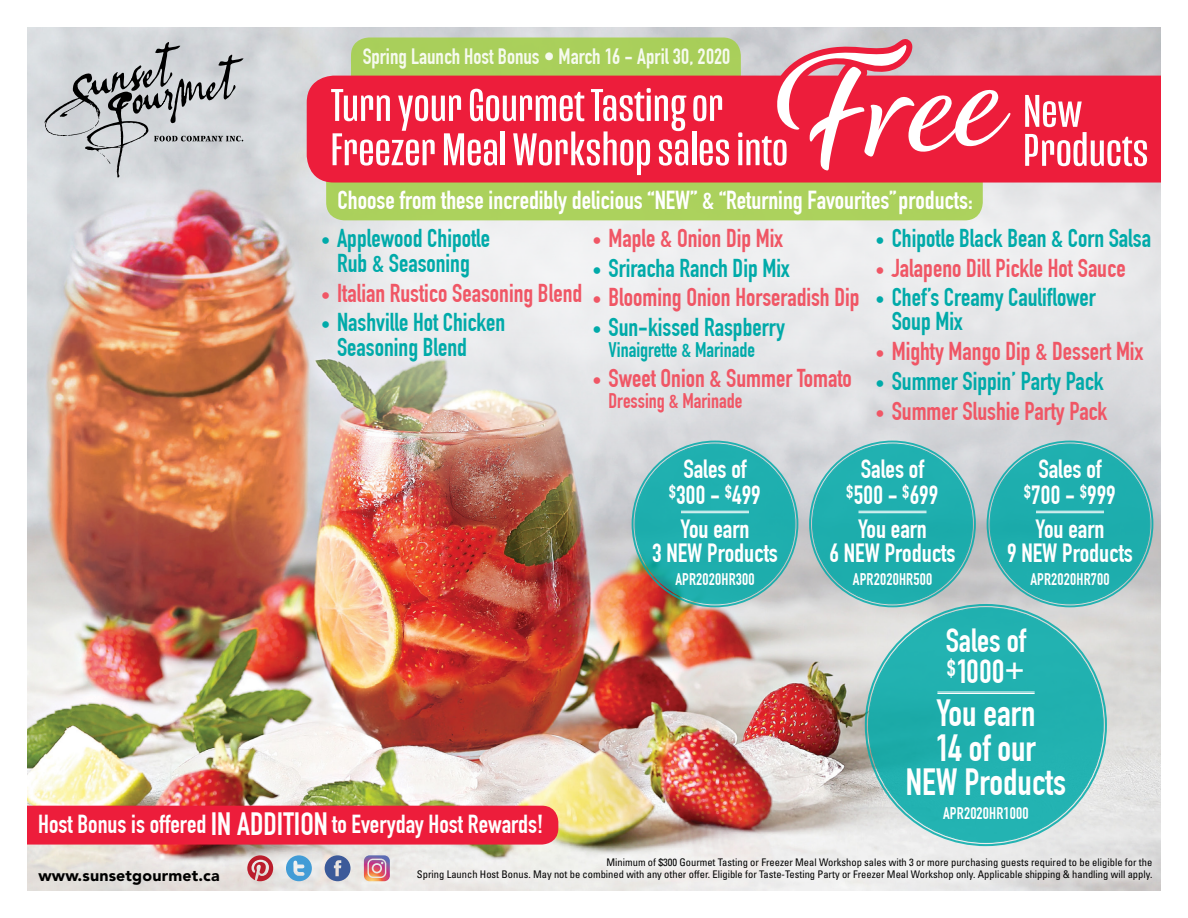
<style>
.page{position:relative;width:1188px;height:918px;background:#fff}
.page>*{position:absolute;margin:0;border:0;box-sizing:border-box;transform-origin:0 0}
.product_name{font:160.2px "Alisha";color:#fff}
.product_name-2{font:46.95px/44.2px "Mongoose";letter-spacing:.01em;color:#fff;scale:1.1 1}
.t1{font:700 37.05px "DIN Condensed";color:#fff}
.t2{font:700 32.85px "DIN Condensed";color:#fff}
.t3{font:700 25.8px "DIN Condensed";color:#fff}
.t4{font:700 25.5px "DIN Condensed";color:#fff}
.t5{font:700 25.35px "DIN Condensed";color:#00aaa9}
.t6{font:700 25.35px "DIN Condensed";color:#f05665}
.t7{font:700 21.75px "DIN Condensed";color:#fff}
.t8{font:700 20.7px "DIN Condensed";color:#00aaa9}
.t9{font:700 20.7px "DIN Condensed";color:#f05665}
.t10{font:700 16.5px "DIN Condensed";letter-spacing:.01em;color:#fff}
.body_-_NO_PRODUCT{font:900 15.9px "Avenir LT Std";letter-spacing:.01em;color:#000}
.t11{font:condensed 10.5px "Univers LT Std";color:#000}
.s1{font-size:18.45px}
.s2{font-size:31.65px}
</style>
<div class="page">
<img style="left:27px;top:135px;width:1134px;height:756px">
<img style="left:286px;top:137px;width:875px;height:406px">
<div style="left:635px;top:444px;width:160px;height:160px;background:#1fafaf;border-radius:50%"></div>
<div style="left:813px;top:444px;width:159px;height:160px;background:#1eaead;border-radius:50%"></div>
<div style="left:990px;top:444px;width:160px;height:160px;background:#1eaead;border-radius:50%"></div>
<div style="left:869px;top:608px;width:234px;height:234px;background:#21b1b0;border-radius:50%"></div>
<div style="left:408px;top:849px;width:753px;height:40px;background:#fff;opacity:.75"></div>
<svg style="left:44px;top:41px;width:200px;height:138px;background:#bbbec1"></svg>
<div style="left:27px;top:806px;width:531px;height:39px;background:#ed1d3b"></div>
<svg style="left:286px;top:855px;width:26px;height:26px"></svg>
<svg style="left:325px;top:855px;width:26px;height:26px"></svg>
<svg style="left:247px;top:855px;width:26px;height:26px"></svg>
<svg style="left:364px;top:855px;width:26px;height:26px"></svg>
<div style="left:307px;top:76px;width:854px;height:107px;background:#ed1d3b"></div>
<svg style="left:326px;top:32px;width:692px;height:207px;background:#d77363"></svg>
<hr style="left:681px;top:511px;width:68px;height:1px;background:#fff">
<hr style="left:681px;top:512px;width:68px;height:1px;background:#fff">
<hr style="left:858px;top:511px;width:69px;height:1px;background:#fff">
<hr style="left:858px;top:512px;width:69px;height:1px;background:#fff">
<hr style="left:1036px;top:511px;width:68px;height:1px;background:#fff">
<hr style="left:1036px;top:512px;width:68px;height:1px;background:#fff">
<hr style="left:937px;top:692px;width:98px;height:1px;background:#fff">
<hr style="left:937px;top:693px;width:98px;height:1px;background:#fff">
<p class="product_name" style="left:767px;top:23px;width:228px;rotate:-7deg">Free</p>
<h3 class="t7" style="left:363px;top:43px;width:369px">Spring Launch Host Bonus • March 16 - April 30, 2020</h3>
<p class="product_name-2" style="left:331px;top:84px;width:417px">Turn your Gourmet Tasting or<br>Freezer Meal Workshop sales into</p>
<p class="product_name-2" style="left:1023px;top:92px;width:115px;line-height:39px">New<br>Products</p>
<p class="t4" style="left:338px;top:185px;width:637px">Choose from these incredibly delicious “NEW” &amp; “Returning Favourites” products:</p>
<p class="t6" style="left:592px;top:223px;width:192px"><span class="s1">•</span> Maple &amp; Onion Dip Mix</p>
<p class="t5" style="left:592px;top:253px;width:199px"><span class="s1">•</span> Sriracha Ranch Dip Mix</p>
<p class="t6" style="left:592px;top:283px;width:269px"><span class="s1">•</span> Blooming Onion Horseradish Dip</p>
<p class="t5" style="left:592px;top:313px;width:194px"><span class="s1">•</span> Sun-kissed Raspberry</p>
<p class="t8" style="left:609px;top:338px;width:148px">Vinaigrette &amp; Marinade</p>
<p class="t6" style="left:592px;top:363px;width:261px"><span class="s1">•</span> Sweet Onion &amp; Summer Tomato</p>
<p class="t9" style="left:609px;top:388px;width:135px">Dressing &amp; Marinade</p>
<p class="t5" style="left:321px;top:223px;width:171px"><span class="s1">•</span> Applewood Chipotle</p>
<p class="t5" style="left:337px;top:248px;width:134px">Rub &amp; Seasoning</p>
<p class="t6" style="left:321px;top:278px;width:263px"><span class="s1">•</span> Italian Rustico Seasoning Blend</p>
<p class="t5" style="left:321px;top:308px;width:186px"><span class="s1">•</span> Nashville Hot Chicken</p>
<p class="t5" style="left:337px;top:333px;width:131px">Seasoning Blend</p>
<p class="t5" style="left:876px;top:223px;width:277px"><span class="s1">•</span> Chipotle Black Bean &amp; Corn Salsa</p>
<p class="t6" style="left:876px;top:253px;width:252px"><span class="s1">•</span> Jalapeno Dill Pickle Hot Sauce</p>
<p class="t5" style="left:876px;top:283px;width:222px"><span class="s1">•</span> Chef’s Creamy Cauliflower</p>
<p class="t5" style="left:892px;top:306px;width:72px">Soup Mix</p>
<p class="t6" style="left:876px;top:336px;width:269px"><span class="s1">•</span> Mighty Mango Dip &amp; Dessert Mix</p>
<p class="t5" style="left:876px;top:366px;width:230px"><span class="s1">•</span> Summer Sippin’ Party Pack</p>
<p class="t6" style="left:876px;top:396px;width:233px"><span class="s1">•</span> Summer Slushie Party Pack</p>
<p class="t4" style="left:38px;top:809px;width:506px">Host Bonus is offered <span class="s2">IN ADDITION</span> to Everyday Host Rewards!</p>
<p class="t3" style="left:683px;top:454px;width:65px">Sales of</p>
<p class="t3" style="left:669px;top:480px;width:93px"><sup>$</sup>300 - <sup>$</sup>499</p>
<p class="t3" style="left:681px;top:514px;width:70px">You earn</p>
<p class="t3" style="left:652px;top:538px;width:127px">3 NEW Products</p>
<p class="t10" style="left:675px;top:569px;width:81px">APR2020HR300</p>
<p class="t3" style="left:861px;top:454px;width:65px">Sales of</p>
<p class="t3" style="left:847px;top:480px;width:93px"><sup>$</sup>500 - <sup>$</sup>699</p>
<p class="t3" style="left:858px;top:514px;width:70px">You earn</p>
<p class="t3" style="left:830px;top:538px;width:127px">6 NEW Products</p>
<p class="t10" style="left:853px;top:569px;width:81px">APR2020HR500</p>
<p class="t3" style="left:1038px;top:454px;width:65px">Sales of</p>
<p class="t3" style="left:1024px;top:480px;width:93px"><sup>$</sup>700 - <sup>$</sup>999</p>
<p class="t3" style="left:1036px;top:514px;width:70px">You earn</p>
<p class="t3" style="left:1007px;top:538px;width:127px">9 NEW Products</p>
<p class="t10" style="left:1030px;top:569px;width:81px">APR2020HR700</p>
<p class="t2" style="left:946px;top:622px;width:82px">Sales of</p>
<p class="t2" style="left:947px;top:652px;width:79px"><sup>$</sup>1000+</p>
<p class="t1" style="left:936px;top:691px;width:101px">You earn</p>
<p class="t1" style="left:936px;top:726px;width:101px">14 of our</p>
<p class="t1" style="left:906px;top:760px;width:162px">NEW Products</p>
<p class="t10" style="left:943px;top:803px;width:87px">APR2020HR1000</p>
<p class="body_-_NO_PRODUCT" style="left:38px;top:866px;width:183px">www.sunsetgourmet.ca</p>
<p class="t11" style="left:607px;top:856px;width:547px">Minimum of $300 Gourmet Tasting or Freezer Meal Workshop sales with 3 or more purchasing guests required to be eligible for the</p>
<p class="t11" style="left:417px;top:868px;width:737px">Spring Launch Host Bonus. May not be combined with any other offer. Eligible for Taste-Testing Party or Freezer Meal Workshop only. Applicable shipping &amp; handling will apply.</p>
</div>
